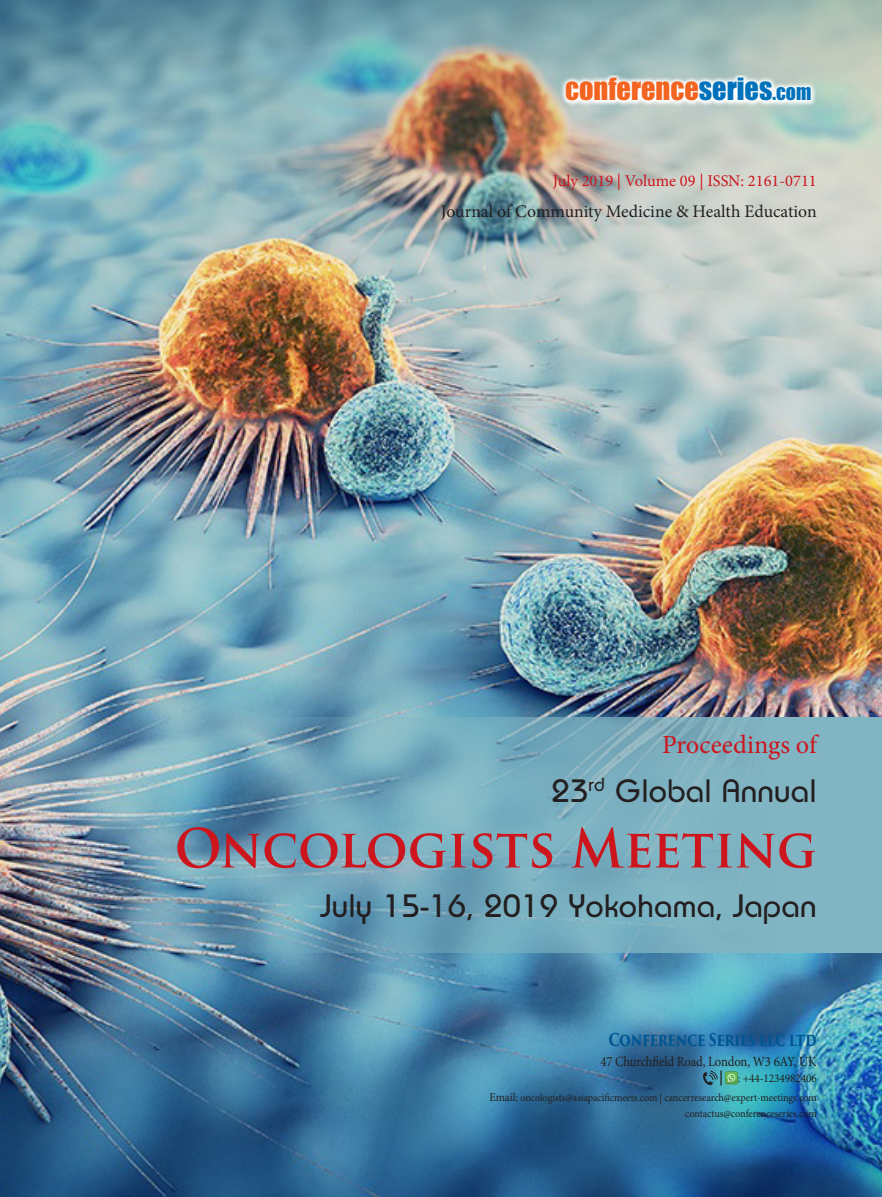
<style>
.page{position:relative;width:882px;height:1197px;background:#fff}
.page>*{position:absolute;margin:0;border:0;box-sizing:border-box;transform-origin:0 0}
.t1{font:700 52.5px "Trajan Pro";color:#cd151d}
.t2{font:33.6px "Opal";color:#231f20}
.t3{font:28.35px "Impact";color:#f36421}
.t4{font:26.25px "Minion Pro";color:#cd151d}
.t5{font:17.68px "Minion Pro";color:#231f20}
.t6{font:700 17.15px "Trajan Pro 3";letter-spacing:-.035em;color:#005692;scale:.8 1}
.t7{font:16.45px "Minion Pro";color:#cd151d}
.t8{font:15.92px "Arial";color:#231f20}
.t9{font:14px "Minion Pro";letter-spacing:-.01em;color:#231f20;scale:.9 1}
.t10{font:11.9px "Minion Pro";letter-spacing:-.01em;color:#231f20;scale:.95 1}
.t11{font:10.85px "Minion Pro";letter-spacing:-.01em;color:#231f20;scale:.95 1}
.s1{color:#0072bc}
.s2{font-size:19.78px;color:#0072bc}
.s3{font-size:11.9px}
</style>
<div class="page">
<img style="left:0;top:0;width:882px;height:1197px">
<svg style="left:76px;top:718px;width:806px;height:235px;background:#77a9bb"></svg>
<svg style="left:701px;top:1071px;width:17px;height:15px"></svg>
<svg style="left:725px;top:1071px;width:13px;height:13px"></svg>
<svg style="left:725px;top:1072px;width:12px;height:12px"></svg>
<svg style="left:560px;top:75px;width:257px;height:32px"></svg>
<p class="t3" style="left:565px;top:67px;width:248px">CONFERENCE<span class="s1">SERIES</span><span class="s2">.COM</span></p>
<p class="t7" style="left:553px;top:170px;width:265px">July 2019 | Volume 09 | ISSN: 2161-0711</p>
<p class="t5" style="left:441px;top:199px;width:377px">Journal of Community Medicine &amp; Health Education</p>
<p class="t4" style="left:662px;top:727px;width:156px">Proceedings of</p>
<p class="t2" style="left:552px;top:771px;width:267px">23<sup>rd</sup> Global Annual</p>
<p class="t1" style="left:175px;top:816px;width:644px">Oncologists Meeting</p>
<p class="t2" style="left:321px;top:885px;width:498px">July 15-16, 2019 Yokohama, Japan</p>
<p class="t6" style="left:608px;top:1027px;width:262px">CONFERENCE SERIES LLC LTD</p>
<p class="t9" style="left:601px;top:1052px;width:242px">47 Churchfield Road, London, W3 6AY, UK</p>
<p class="t8" style="left:719px;top:1066px;width:6px">|</p>
<p class="t10" style="left:738px;top:1070px;width:85px">: +44-1234982406</p>
<p class="t11" style="left:490px;top:1090px;width:346px"><span class="s3">Email:</span> oncologists@asiapacificmeets.com | cancerresearch@expert-meetings.com</p>
<p class="t11" style="left:685px;top:1106px;width:140px">contactus@conferenceseries.com</p>
</div>
